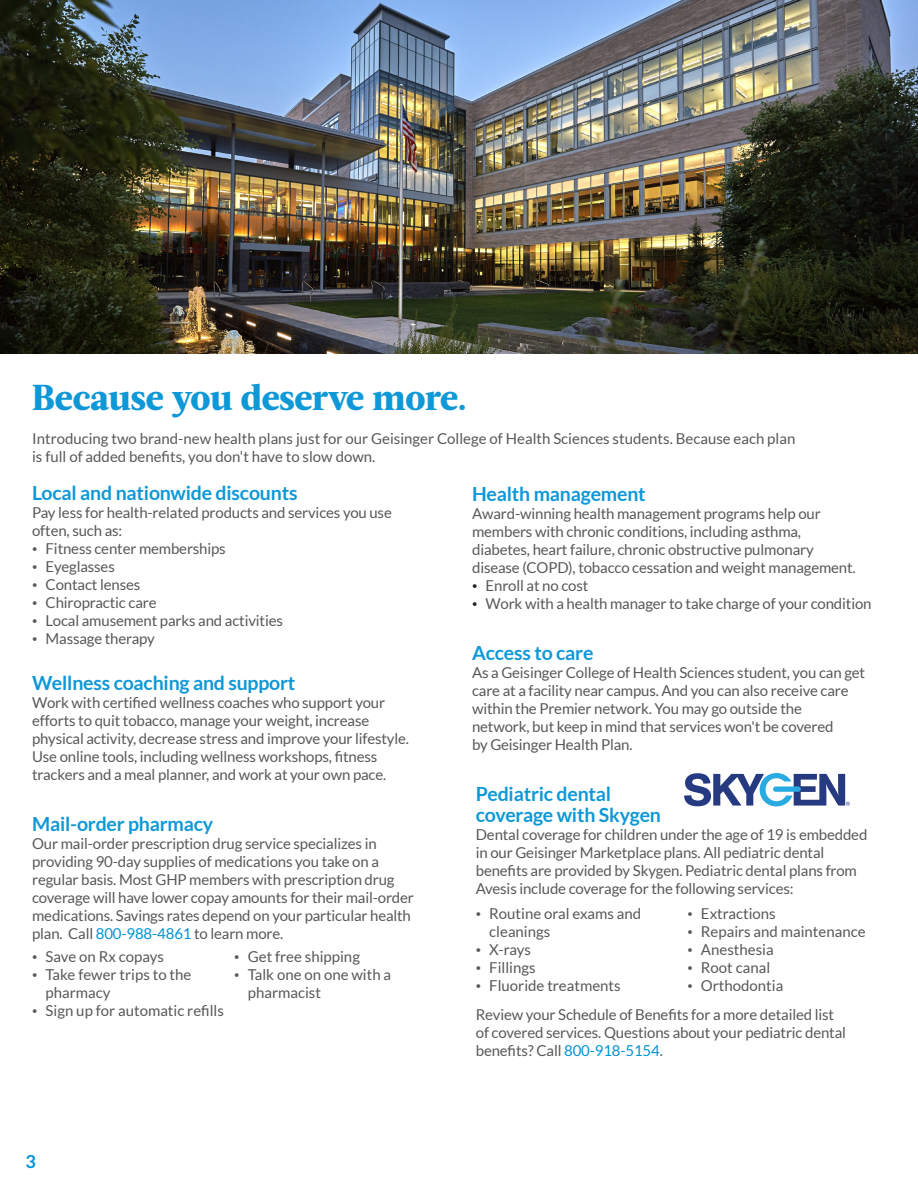
<style>
.page{position:relative;width:918px;height:1188px;background:#fff}
.page>*{position:absolute;margin:0;border:0;box-sizing:border-box;transform-origin:0 0}
.Headlines{font:800 36px "Acta";letter-spacing:-.01em;color:#0e98d7}
.t1{font:700 19.5px/21px "Lato";letter-spacing:-.01em;color:#0e98d7}
.t2{font:700 18px "Lato";color:#0093d4}
.t3{font:15px/18px "Lato";letter-spacing:-.01em;color:#57585a}
.s1{font-family:"Times New Roman"}
.s2{color:#0093d4}
.s3{font-family:"Times New Roman";color:#231f20}
</style>
<div class="page">
<svg style="left:684px;top:773px;width:166px;height:33px"></svg>
<img style="left:0;top:0;width:918px;height:354px">
<p class="Headlines" style="left:32px;top:376px;width:437px">Because you deserve more.</p>
<p class="t3" style="left:32px;top:429px;width:765px">Introducing two brand-new health plans just for our Geisinger College of Health Sciences students. Because each plan is full of added benefits, you don't have to slow down.</p>
<p class="t1" style="left:32px;top:482px;width:267px">Local and nationwide discounts</p>
<p class="t3" style="left:32px;top:503px;width:361px">Pay less for health-related products and services you use often, such as:</p>
<p class="t3" style="left:32px;top:539px;width:195px"><span class="s1">•</span> Fitness center memberships</p>
<p class="t3" style="left:32px;top:557px;width:84px"><span class="s1">•</span> Eyeglasses</p>
<p class="t3" style="left:32px;top:575px;width:110px"><span class="s1">•</span> Contact lenses</p>
<p class="t3" style="left:32px;top:593px;width:126px"><span class="s1">•</span> Chiropractic care</p>
<p class="t3" style="left:32px;top:611px;width:252px"><span class="s1">•</span> Local amusement parks and activities</p>
<p class="t3" style="left:32px;top:629px;width:124px"><span class="s1">•</span> Massage therapy</p>
<p class="t1" style="left:32px;top:672px;width:265px">Wellness coaching and support</p>
<p class="t3" style="left:32px;top:693px;width:378px">Work with certified wellness coaches who support your efforts to quit tobacco, manage your weight, increase physical activity, decrease stress and improve your lifestyle.<br>Use online tools, including wellness workshops, fitness trackers and a meal planner, and work at your own pace.</p>
<p class="t1" style="left:32px;top:813px;width:183px">Mail-order pharmacy</p>
<p class="t3" style="left:32px;top:835px;width:383px">Our mail-order prescription drug service specializes in providing 90-day supplies of medications you take on a regular basis. Most GHP members with prescription drug coverage will have lower copay amounts for their mail-order medications. Savings rates depend on your particular health plan. Call <span class="s2">800-988-4861</span> to learn more.</p>
<p class="t3" style="left:32px;top:947px;width:133px"><span class="s1">•</span> Save on Rx copays</p>
<p class="t3" style="left:46px;top:965px;width:147px;text-indent:-14px"><span class="s1">•</span> Take fewer trips to the pharmacy</p>
<p class="t3" style="left:32px;top:1001px;width:193px"><span class="s1">•</span> Sign up for automatic refills</p>
<p class="t3" style="left:234px;top:947px;width:127px"><span class="s1">•</span> Get free shipping</p>
<p class="t3" style="left:248px;top:965px;width:145px;text-indent:-14px"><span class="s1">•</span> Talk one on one with a pharmacist</p>
<p class="t2" style="left:25px;top:1151px;width:12px">3</p>
<p class="t1" style="left:472px;top:483px;width:175px">Health management</p>
<p class="t3" style="left:472px;top:505px;width:385px">Award-winning health management programs help our members with chronic conditions, including asthma, diabetes, heart failure, chronic obstructive pulmonary disease (COPD), tobacco cessation and weight management.</p>
<p class="t3" style="left:472px;top:577px;width:118px"><span class="s3">•</span> Enroll at no cost</p>
<p class="t3" style="left:472px;top:595px;width:401px"><span class="s3">•</span> Work with a health manager to take charge of your condition</p>
<p class="t1" style="left:472px;top:642px;width:123px">Access to care</p>
<p class="t3" style="left:472px;top:663px;width:395px">As a Geisinger College of Health Sciences student, you can get care at a facility near campus. And you can also receive care within the Premier network. You may go outside the<br>network, but keep in mind that services won't be covered<br>by Geisinger Health Plan.</p>
<p class="t1" style="left:476px;top:783px;width:187px">Pediatric dental coverage with Skygen</p>
<p class="t3" style="left:476px;top:826px;width:393px">Dental coverage for children under the age of 19 is embedded in our Geisinger Marketplace plans. All pediatric dental benefits are provided by Skygen. Pediatric dental plans from Avesis include coverage for the following services:</p>
<p class="t3" style="left:489px;top:904px;width:153px;text-indent:-14px"><span class="s1">•</span> Routine oral exams and cleanings</p>
<p class="t3" style="left:476px;top:940px;width:57px"><span class="s1">•</span> X-rays</p>
<p class="t3" style="left:476px;top:958px;width:61px"><span class="s1">•</span> Fillings</p>
<p class="t3" style="left:476px;top:976px;width:146px"><span class="s1">•</span> Fluoride treatments</p>
<p class="t3" style="left:687px;top:904px;width:90px"><span class="s1">•</span> Extractions</p>
<p class="t3" style="left:687px;top:922px;width:180px"><span class="s1">•</span> Repairs and maintenance</p>
<p class="t3" style="left:687px;top:940px;width:88px"><span class="s1">•</span> Anesthesia</p>
<p class="t3" style="left:687px;top:958px;width:84px"><span class="s1">•</span> Root canal</p>
<p class="t3" style="left:687px;top:976px;width:97px"><span class="s1">•</span> Orthodontia</p>
<p class="t3" style="left:476px;top:1006px;width:372px">Review your Schedule of Benefits for a more detailed list of covered services. Questions about your pediatric dental benefits? Call <span class="s2">800-918-5154</span>.</p>
</div>
